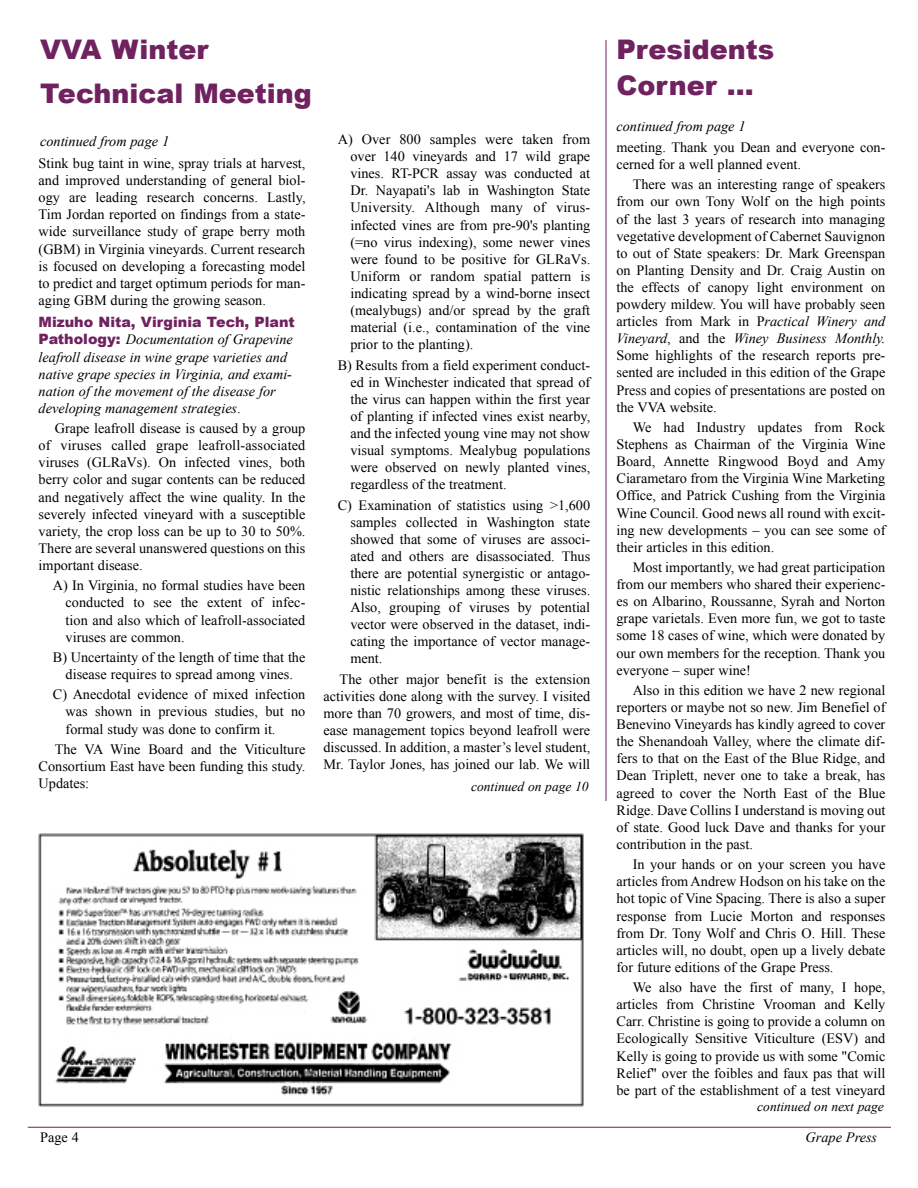
<style>
.page{position:relative;width:918px;height:1188px;background:#fff}
.page>*{position:absolute;margin:0;border:0;box-sizing:border-box;transform-origin:0 0}
.t1{font:900 27px/35.7px "Arial";color:#70215f}
.t2{font:14.25px/17.1px "Times New Roman";color:#000;text-align:justify}
.t3{font:italic 14.25px/17.1px "Times New Roman";color:#000}
.t4{font:900 14.25px "Arial";color:#70215f}
.t5{font:italic 13.5px "Times New Roman";color:#000}
.s1{font-family:"Arial";font-weight:900;font-style:normal;color:#70215f}
.s2{font-style:normal}
.s3{font-style:italic}
</style>
<div class="page">
<hr style="left:28px;top:1127px;width:863px;height:1px;background:#70215f">
<img style="left:39px;top:833px;width:545px;height:274px">
<hr style="left:606px;top:40px;width:1px;height:761px;background:#70215f">
<h1 class="t1" style="left:40px;top:27px;width:273px;line-height:43.2px">VVA Winter<br>Technical Meeting</h1>
<p class="t3" style="left:40px;top:132px;width:131px">continued from page 1</p>
<p class="t2" style="left:39px;top:155px;width:268px">Stink bug taint in wine, spray trials at harvest, and improved understanding of general biol&shy;ogy are leading research concerns. Lastly, Tim Jordan reported on findings from a state&shy;wide surveillance study of grape berry moth (GBM) in Virginia vineyards. Current research is focused on developing a forecasting model to predict and target optimum periods for man&shy;aging GBM during the growing season.</p>
<p class="t4" style="left:39px;top:312px;width:258px">Mizuho Nita, Virginia Tech, Plant</p>
<p class="t3" style="left:39px;top:331px;width:256px"><span class="s1">Pathology:</span> Documentation of Grapevine leafroll disease in wine grape varieties and native grape species in Virginia, and exami&shy;nation of the movement of the disease for developing management strategies<span class="s2">.</span></p>
<p class="t2" style="left:39px;top:420px;width:268px;text-indent:16px">Grape leafroll disease is caused by a group of viruses called grape leafroll-associated viruses (GLRaVs). On infected vines, both berry color and sugar contents can be reduced and negatively affect the wine quality. In the severely infected vineyard with a susceptible variety, the crop loss can be up to 30 to 50%.<br>There are several unanswered questions on this important disease.</p>
<p class="t2" style="left:66px;top:577px;width:241px;text-indent:-13px">A) In Virginia, no formal studies have been conducted to see the extent of infec&shy;tion and also which of leafroll-associated viruses are common.</p>
<p class="t2" style="left:53px;top:648px;width:254px;text-align:center">B) Uncertainty of the length of time that the disease requires to spread among vines.</p>
<p class="t2" style="left:66px;top:686px;width:241px;text-indent:-13px">C) Anecdotal evidence of mixed infection was shown in previous studies, but no formal study was done to confirm it.</p>
<p class="t2" style="left:39px;top:740px;width:268px;text-indent:16px">The VA Wine Board and the Viticulture Consortium East have been funding this study.<br>Updates:</p>
<p class="t2" style="left:350px;top:130px;width:241px;text-indent:-13px">A) Over 800 samples were taken from over 140 vineyards and 17 wild grape vines. RT-PCR assay was conducted at Dr. Nayapati's lab in Washington State University. Although many of virus&shy;infected vines are from pre-90's planting (=no virus indexing), some newer vines were found to be positive for GLRaVs.<br>Uniform or random spatial pattern is indicating spread by a wind-borne insect (mealybugs) and/or spread by the graft material (i.e., contamination of the vine prior to the planting).</p>
<p class="t2" style="left:350px;top:356px;width:241px;text-indent:-13px">B) Results from a field experiment conduct&shy;ed in Winchester indicated that spread of the virus can happen within the first year of planting if infected vines exist nearby, and the infected young vine may not show visual symptoms. Mealybug populations were observed on newly planted vines, regardless of the treatment.</p>
<p class="t2" style="left:350px;top:496px;width:241px;text-indent:-13px">C) Examination of statistics using &gt;1,600 samples collected in Washington state showed that some of viruses are associ&shy;ated and others are disassociated. Thus there are potential synergistic or antago&shy;nistic relationships among these viruses.<br>Also, grouping of viruses by potential vector were observed in the dataset, indi&shy;cating the importance of vector manage&shy;ment.</p>
<p class="t2" style="left:323px;top:670px;width:268px;text-indent:16px">The other major benefit is the extension activities done along with the survey. I visited more than 70 growers, and most of time, dis&shy;ease management topics beyond leafroll were discussed. In addition, a master’s level student, Mr. Taylor Jones, has joined our lab. We will</p>
<p class="t5" style="left:471px;top:778px;width:119px">continued on page 10</p>
<h1 class="t1" style="left:616px;top:31px;width:159px">Presidents<br>Corner ...</h1>
<p class="t3" style="left:616px;top:117px;width:131px">continued from page 1</p>
<p class="t2" style="left:616px;top:138px;width:270px">meeting. Thank you Dean and everyone con&shy;cerned for a well planned event.</p>
<p class="t2" style="left:616px;top:176px;width:270px;text-indent:16px">There was an interesting range of speakers from our own Tony Wolf on the high points of the last 3 years of research into managing vegetative development of Cabernet Sauvignon to out of State speakers: Dr. Mark Greenspan on Planting Density and Dr. Craig Austin on the effects of canopy light environment on powdery mildew. You will have probably seen articles from Mark in P<span class="s3">ractical Winery and Vineyard</span>, and the <span class="s3">Winey Business Monthly.<br></span>Some highlights of the research reports pre&shy;sented are included in this edition of the Grape Press and copies of presentations are posted on the VVA website.</p>
<p class="t2" style="left:616px;top:418px;width:270px;text-indent:16px">We had Industry updates from Rock Stephens as Chairman of the Virginia Wine Board, Annette Ringwood Boyd and Amy Ciarametaro from the Virginia Wine Marketing Office, and Patrick Cushing from the Virginia Wine Council. Good news all round with excit&shy;ing new developments – you can see some of their articles in this edition.</p>
<p class="t2" style="left:616px;top:559px;width:270px;text-indent:16px">Most importantly, we had great participation from our members who shared their experienc&shy;es on Albarino, Roussanne, Syrah and Norton grape varietals. Even more fun, we got to taste some 18 cases of wine, which were donated by our own members for the reception. Thank you everyone – super wine!</p>
<p class="t2" style="left:616px;top:681px;width:270px;text-indent:16px">Also in this edition we have 2 new regional reporters or maybe not so new. Jim Benefiel of Benevino Vineyards has kindly agreed to cover the Shenandoah Valley, where the climate dif&shy;fers to that on the East of the Blue Ridge, and Dean Triplett, never one to take a break, has agreed to cover the North East of the Blue Ridge. Dave Collins I understand is moving out of state. Good luck Dave and thanks for your contribution in the past.</p>
<p class="t2" style="left:616px;top:856px;width:270px;text-indent:16px">In your hands or on your screen you have articles from Andrew Hodson on his take on the hot topic of Vine Spacing. There is also a super response from Lucie Morton and responses from Dr. Tony Wolf and Chris O. Hill. These articles will, no doubt, open up a lively debate for future editions of the Grape Press.</p>
<p class="t2" style="left:616px;top:979px;width:270px;text-indent:16px">We also have the first of many, I hope, articles from Christine Vrooman and Kelly Carr. Christine is going to provide a column on Ecologically Sensitive Viticulture (ESV) and Kelly is going to provide us with some "Comic Relief" over the foibles and faux pas that will be part of the establishment of a test vineyard</p>
<p class="t5" style="left:757px;top:1097px;width:128px">continued on next page</p>
<p class="t2" style="left:40px;top:1129px;width:40px">Page 4</p>
<p class="t3" style="left:806px;top:1129px;width:73px">Grape Press</p>
</div>
